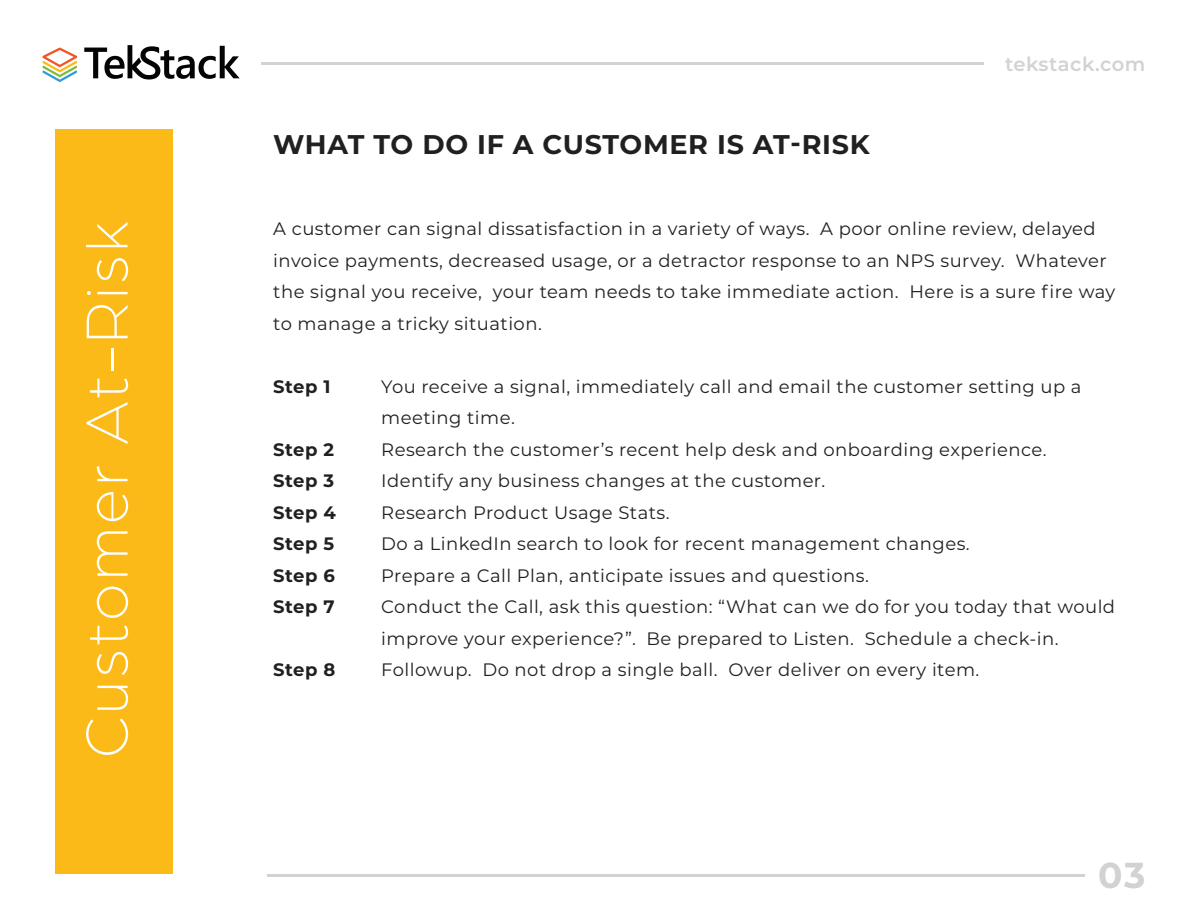
<style>
.page{position:relative;width:1188px;height:918px;background:#fff}
.page>*{position:absolute;margin:0;border:0;box-sizing:border-box;transform-origin:0 0}
.t1{font:300 63px "Arboria";letter-spacing:.05em;color:#fff}
.t2{font:700 36px "Montserrat";color:#d1d2d4}
.t3{font:700 27px "Montserrat";letter-spacing:.025em;color:#1f2020}
.t4{font:600 19.5px "Montserrat";letter-spacing:.025em;color:#d1d2d4}
.t5{font:18px/31.5px "Montserrat";letter-spacing:.025em;color:#1f2020}
.t6{font:700 18px "Montserrat";letter-spacing:.025em;color:#1f2020}
</style>
<div class="page">
<hr style="left:261px;top:63px;width:181px;height:2px;background:#d1d2d4">
<hr style="left:442px;top:63px;width:180px;height:2px;background:#d1d2d4">
<hr style="left:622px;top:63px;width:181px;height:2px;background:#d1d2d4">
<hr style="left:803px;top:63px;width:181px;height:2px;background:#d1d2d4">
<svg style="left:84px;top:45px;width:156px;height:35px"></svg>
<svg style="left:43px;top:48px;width:34px;height:34px"></svg>
<div style="left:56px;top:129px;width:117px;height:744px;background:#fcba18"></div>
<hr style="left:268px;top:874px;width:204px;height:3px;background:#d1d2d4">
<hr style="left:472px;top:874px;width:204px;height:3px;background:#d1d2d4">
<hr style="left:676px;top:874px;width:205px;height:3px;background:#d1d2d4">
<hr style="left:881px;top:874px;width:204px;height:3px;background:#d1d2d4">
<div style="left:19px;top:875px;width:1150px;height:43px;background:#fff"></div>
<hr style="left:1187px;top:0;width:1px;height:918px;background:#a62421">
<h3 class="t3" style="left:273px;top:125px;width:598px">WHAT TO DO IF A CUSTOMER IS AT-RISK</h3>
<p class="t4" style="left:1005px;top:50px;width:142px">tekstack.com</p>
<h1 class="t1" style="left:67px;top:758px;width:539px;rotate:-90deg">Customer At-Risk</h1>
<p class="t5" style="left:273px;top:212px;width:844px">A customer can signal dissatisfaction in a variety of ways. A poor online review, delayed invoice payments, decreased usage, or a detractor response to an NPS survey. Whatever the signal you receive, your team needs to take immediate action. Here is a sure fire way to manage a tricky situation.</p>
<p class="t6" style="left:273px;top:373px;width:59px">Step 1</p>
<p class="t5" style="left:381px;top:370px;width:702px">You receive a signal, immediately call and email the customer setting up a meeting time.</p>
<p class="t6" style="left:273px;top:436px;width:62px">Step 2</p>
<p class="t5" style="left:381px;top:433px;width:667px">Research the customer’s recent help desk and onboarding experience.</p>
<p class="t6" style="left:273px;top:468px;width:62px">Step 3</p>
<p class="t5" style="left:381px;top:464px;width:446px">Identify any business changes at the customer.</p>
<p class="t6" style="left:273px;top:499px;width:64px">Step 4</p>
<p class="t5" style="left:381px;top:496px;width:290px">Research Product Usage Stats.</p>
<p class="t6" style="left:273px;top:531px;width:62px">Step 5</p>
<p class="t5" style="left:381px;top:527px;width:590px">Do a LinkedIn search to look for recent management changes.</p>
<p class="t6" style="left:273px;top:562px;width:63px">Step 6</p>
<p class="t5" style="left:381px;top:559px;width:489px">Prepare a Call Plan, anticipate issues and questions.</p>
<p class="t6" style="left:273px;top:594px;width:63px">Step 7</p>
<p class="t5" style="left:381px;top:590px;width:735px">Conduct the Call, ask this question: “What can we do for you today that would improve your experience?”. Be prepared to Listen. Schedule a check-in.</p>
<p class="t6" style="left:273px;top:657px;width:64px">Step 8</p>
<p class="t5" style="left:381px;top:653px;width:600px">Followup. Do not drop a single ball. Over deliver on every item.</p>
<h2 class="t2" style="left:1098px;top:849px;width:49px">03</h2>
</div>
